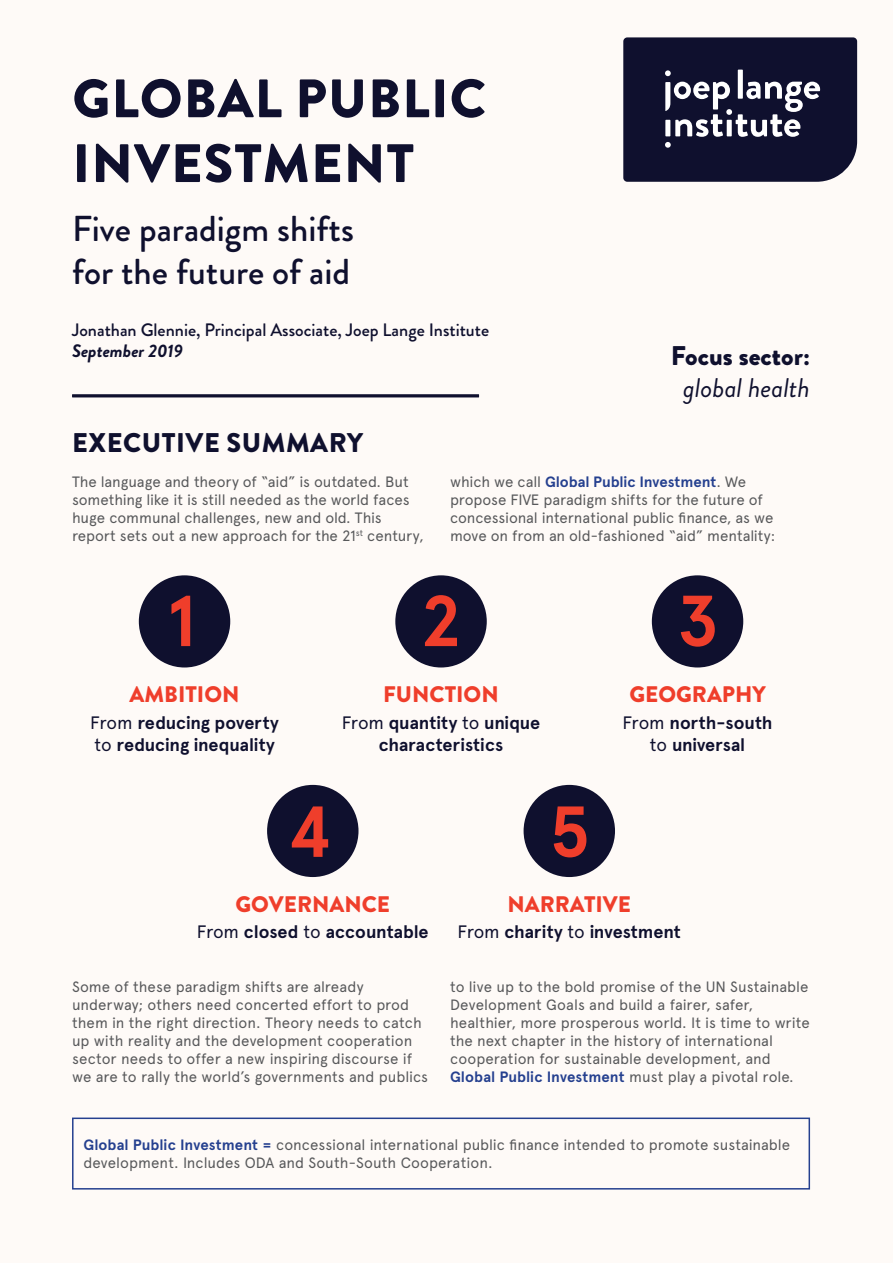
<style>
.page{position:relative;width:893px;height:1263px;background:#fefaf7}
.page>*{position:absolute;margin:0;border:0;box-sizing:border-box;transform-origin:0 0}
.t1{font:700 72px "Apercu";color:#ef3e2b}
.t2{font:900 54px/64.8px "Brandon Grotesque";letter-spacing:.02em;color:#0f102e}
.t3{font:500 36px/43.2px "Brandon Grotesque";color:#0f102e}
.t4{font:900 27px "Brandon Grotesque";letter-spacing:.02em;color:#0f102e}
.t5{font:900 27px "Brandon Grotesque";color:#0f102e}
.t6{font:italic 27px "Brandon Grotesque";color:#0f102e}
.t7{font:900 22.5px "Brandon Grotesque";color:#ef3e2b}
.t8{font:700 18px/21.6px "Apercu";letter-spacing:-.005em;color:#0f102e;text-align:center}
.t9{font:500 18px "Brandon Grotesque";color:#0f102e}
.t10{font:italic 700 18px "Brandon Grotesque";color:#0f102e}
.t11{font:15px/18px "Apercu";color:#58595b}
.s1{font-weight:700;color:#25408f}
.s2{font-weight:400}
</style>
<div class="page">
<svg style="left:623px;top:37px;width:234px;height:145px;background:#292a45"></svg>
<div style="left:139px;top:575px;width:91px;height:92px;background:#0f102e;border-radius:50%"></div>
<div style="left:395px;top:575px;width:92px;height:92px;background:#0f102e;border-radius:50%"></div>
<div style="left:652px;top:575px;width:91px;height:92px;background:#0f102e;border-radius:50%"></div>
<div style="left:267px;top:785px;width:91px;height:92px;background:#0f102e;border-radius:50%"></div>
<div style="left:524px;top:785px;width:91px;height:92px;background:#0f102e;border-radius:50%"></div>
<div style="left:72px;top:1117px;width:738px;height:72px;border:2px solid #25408f"></div>
<hr style="left:72px;top:394px;width:407px;height:3px;background:#0f102e">
<h2 class="t2" style="left:72px;top:67px;width:415px">GLOBAL PUBLIC<br>INVESTMENT</h2>
<h3 class="t3" style="left:72px;top:207px;width:283px">Five paradigm shifts for the future of aid</h3>
<p class="t9" style="left:72px;top:317px;width:419px">Jonathan Glennie, Principal Associate, Joep Lange Institute</p>
<p class="t10" style="left:72px;top:338px;width:112px">September 2019</p>
<h3 class="t4" style="left:72px;top:424px;width:292px">EXECUTIVE SUMMARY</h3>
<h3 class="t5" style="left:671px;top:337px;width:141px">Focus sector:</h3>
<h3 class="t6" style="left:683px;top:370px;width:129px">global health</h3>
<p class="t11" style="left:72px;top:473px;width:353px">The language and theory of “aid” is outdated. But something like it is still needed as the world faces huge communal challenges, new and old. This report sets out a new approach for the 21<sup>st</sup> century,</p>
<p class="t11" style="left:450px;top:473px;width:327px">which we call <span class="s1">Global Public Investment</span>. We propose FIVE paradigm shifts for the future of concessional international public finance, as we move on from an old-fashioned “aid” mentality:</p>
<h1 class="t1" style="left:167px;top:577px;width:31px">1</h1>
<h1 class="t1" style="left:420px;top:577px;width:43px">2</h1>
<h1 class="t1" style="left:677px;top:577px;width:44px">3</h1>
<h3 class="t7" style="left:130px;top:679px;width:111px">AMBITION</h3>
<h3 class="t7" style="left:383px;top:679px;width:117px">FUNCTION</h3>
<h3 class="t7" style="left:629px;top:679px;width:138px">GEOGRAPHY</h3>
<p class="t8" style="left:90px;top:712px;width:190px;text-align:left"><span class="s2">From</span> reducing poverty <span class="s2">to</span> reducing inequality</p>
<p class="t8" style="left:342px;top:712px;width:200px"><span class="s2">From</span> quantity <span class="s2">to</span> unique characteristics</p>
<p class="t8" style="left:622px;top:712px;width:152px"><span class="s2">From</span> north-south <span class="s2">to</span> universal</p>
<h1 class="t1" style="left:288px;top:788px;width:46px">4</h1>
<h1 class="t1" style="left:549px;top:788px;width:43px">5</h1>
<h3 class="t7" style="left:235px;top:888px;width:156px">GOVERNANCE</h3>
<h3 class="t7" style="left:508px;top:888px;width:125px">NARRATIVE</h3>
<p class="t8" style="left:197px;top:920px;width:233px"><span class="s2">From</span> closed <span class="s2">to</span> accountable</p>
<p class="t8" style="left:458px;top:920px;width:225px"><span class="s2">From</span> charity <span class="s2">to</span> investment</p>
<p class="t11" style="left:72px;top:977px;width:358px">Some of these paradigm shifts are already underway; others need concerted effort to prod them in the right direction. Theory needs to catch up with reality and the development cooperation sector needs to offer a new inspiring discourse if we are to rally the world’s governments and publics</p>
<p class="t11" style="left:450px;top:977px;width:361px">to live up to the bold promise of the UN Sustainable Development Goals and build a fairer, safer, healthier, more prosperous world. It is time to write the next chapter in the history of international cooperation for sustainable development, and <span class="s1">Global Public Investment</span> must play a pivotal role.</p>
<p class="t11" style="left:83px;top:1135px;width:708px"><span class="s1">Global Public Investment =</span> concessional international public finance intended to promote sustainable development. Includes ODA and South-South Cooperation.</p>
</div>
